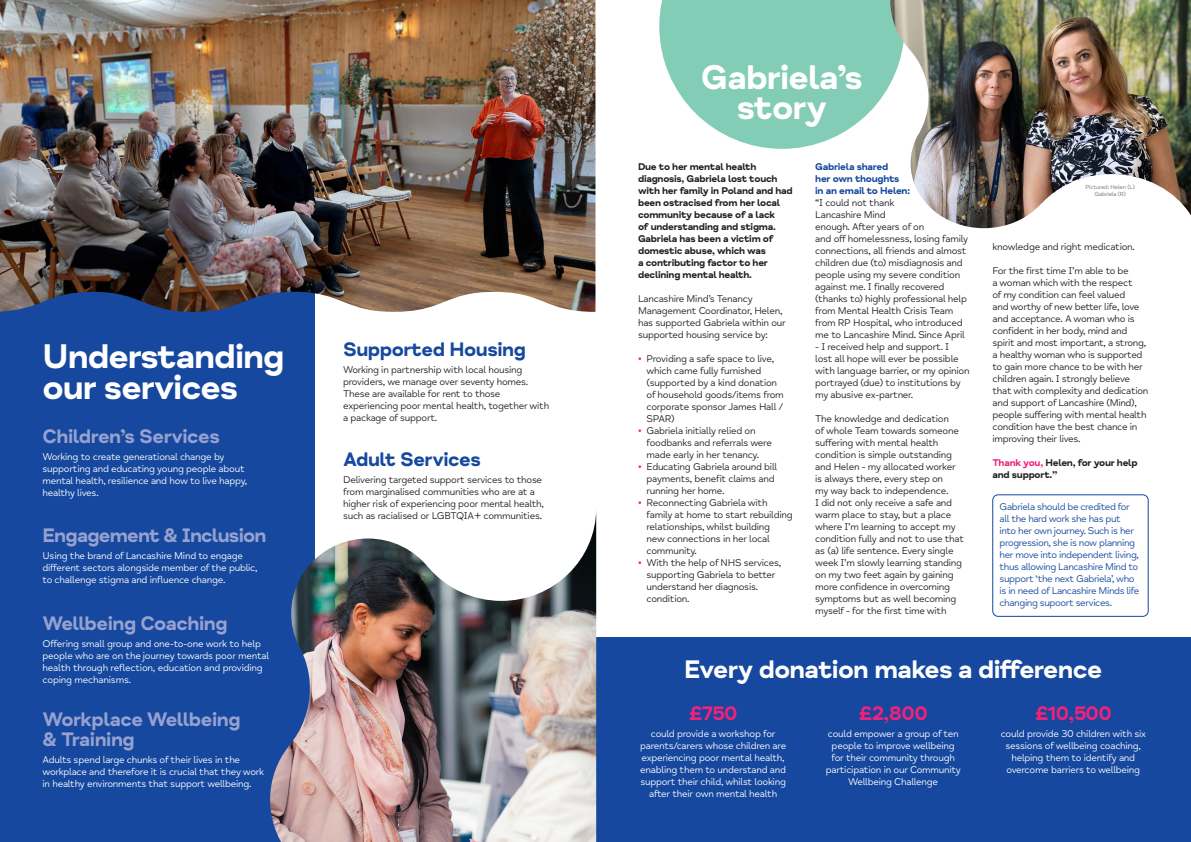
<style>
.page{position:relative;width:1191px;height:842px;background:#fff}
.page>*{position:absolute;margin:0;border:0;box-sizing:border-box;transform-origin:0 0}
.t1{font:700 35px/31px "Mind Meridian";letter-spacing:-.03em;color:#fff}
.t2{font:700 26px "Mind Meridian";letter-spacing:-.025em;color:#fff}
.t3{font:700 20px "Mind Meridian";letter-spacing:-.025em;color:#96a1d0}
.t4{font:700 20px "Mind Meridian";letter-spacing:-.025em;color:#15489e}
.t5{font:700 20px "Mind Meridian";letter-spacing:-.025em;color:#ee227b}
.t6{font:10px/12px "Mind Meridian";letter-spacing:-.025em;color:#231f20}
.t7{font:10px/12px "Mind Meridian";letter-spacing:-.025em;color:#fff}
.t8{font:700 10px/12px "Mind Meridian";letter-spacing:-.025em;color:#231f20}
.t9{font:10px/12px "Mind Meridian";letter-spacing:-.04em;color:#15489e}
.t10{font:700 10px "Mind Meridian";letter-spacing:-.025em;color:#15489e}
.t11{font:6px "Mind Meridian";letter-spacing:-.025em;color:#6c6d70}
.s1{color:#ee227b}
</style>
<div class="page">
<div style="left:992px;top:495px;width:156px;height:122px;border:1px solid #15489e;border-radius:5px"></div>
<div style="left:0;top:0;width:315px;height:842px;background:#15489e"></div>
<div style="left:595px;top:638px;width:596px;height:204px;background:#15489e"></div>
<img style="left:270px;top:515px;width:326px;height:327px">
<img style="left:0;top:0;width:595px;height:312px">
<svg style="left:659px;top:0;width:231px;height:149px"></svg>
<img style="left:890px;top:0;width:301px;height:228px">
<p class="t1" style="left:43px;top:342px;width:244px">Understanding our services</p>
<p class="t3" style="left:43px;top:424px;width:179px">Children’s Services</p>
<p class="t7" style="left:43px;top:451px;width:206px">Working to create generational change by supporting and educating young people about mental health, resilience and how to live happy, healthy lives.</p>
<p class="t3" style="left:43px;top:523px;width:226px">Engagement &amp; Inclusion</p>
<p class="t7" style="left:43px;top:550px;width:216px">Using the brand of Lancashire Mind to engage different sectors alongside member of the public, to challenge stigma and influence change.</p>
<p class="t3" style="left:43px;top:611px;width:187px">Wellbeing Coaching</p>
<p class="t7" style="left:43px;top:638px;width:228px">Offering small group and one-to-one work to help people who are on the journey towards poor mental health through reflection, education and providing coping mechanisms.</p>
<p class="t3" style="left:43px;top:708px;width:200px">Workplace Wellbeing</p>
<p class="t3" style="left:43px;top:728px;width:94px">&amp; Training</p>
<p class="t7" style="left:43px;top:754px;width:223px">Adults spend large chunks of their lives in the workplace and therefore it is crucial that they work in healthy environments that support wellbeing.</p>
<p class="t4" style="left:343px;top:337px;width:184px">Supported Housing</p>
<p class="t6" style="left:343px;top:363px;width:208px">Working in partnership with local housing providers, we manage over seventy homes.<br>These are available for rent to those experiencing poor mental health, together with a package of support.</p>
<p class="t4" style="left:343px;top:447px;width:139px">Adult Services</p>
<p class="t6" style="left:343px;top:474px;width:202px">Delivering targeted support services to those from marginalised communities who are at a higher risk of experiencing poor mental health, such as racialised or LGBTQIA+ communities.</p>
<p class="t1" style="left:701px;top:62px;width:164px;line-height:30px;text-align:center">Gabriela’s story</p>
<p class="t8" style="left:638px;top:161px;width:156px">Due to her mental health diagnosis, Gabriela lost touch with her family in Poland and had been ostracised from her local community because of a lack<br>of understanding and stigma.<br>Gabriela has been a victim of domestic abuse, which was<br>a contributing factor to her declining mental health.</p>
<p class="t6" style="left:638px;top:293px;width:149px">Lancashire Mind’s Tenancy<br>Management Coordinator, Helen, has supported Gabriela within our supported housing service by:</p>
<p class="t6" style="left:646px;top:353px;width:139px;text-indent:-9px"><span class="s1">•</span> Providing a safe space to live, which came fully furnished (supported by a kind donation of household goods/items from corporate sponsor James Hall /<br>SPAR)</p>
<p class="t6" style="left:646px;top:425px;width:127px;text-indent:-9px"><span class="s1">•</span> Gabriela initially relied on foodbanks and referrals were made early in her tenancy.</p>
<p class="t6" style="left:646px;top:461px;width:132px;text-indent:-9px"><span class="s1">•</span> Educating Gabriela around bill payments, benefit claims and running her home.</p>
<p class="t6" style="left:646px;top:497px;width:148px;text-indent:-9px"><span class="s1">•</span> Reconnecting Gabriela with family at home to start rebuilding relationships, whilst building<br>new connections in her local community.</p>
<p class="t6" style="left:646px;top:557px;width:136px;text-indent:-9px"><span class="s1">•</span> With the help of NHS services, supporting Gabriela to better understand her diagnosis. condition.</p>
<p class="t10" style="left:815px;top:161px;width:74px">Gabriela shared</p>
<p class="t10" style="left:815px;top:173px;width:86px">her own thoughts</p>
<p class="t10" style="left:815px;top:185px;width:96px">in an email to Helen:</p>
<p class="t6" style="left:815px;top:197px;width:80px">“I could not thank</p>
<p class="t6" style="left:815px;top:209px;width:72px">Lancashire Mind</p>
<p class="t6" style="left:815px;top:221px;width:110px">enough. After years of on</p>
<p class="t6" style="left:815px;top:233px;width:154px">and off homelessness, losing family connections, all friends and almost children due (to) misdiagnosis and people using my severe condition against me. I finally recovered (thanks to) highly professional help from Mental Health Crisis Team from RP Hospital, who introduced me to Lancashire Mind. Since April</p>
<p class="t6" style="left:815px;top:341px;width:156px">- I received help and support. I<br>lost all hope will ever be possible with language barrier, or my opinion portrayed (due) to institutions by my abusive ex-partner.</p>
<p class="t6" style="left:815px;top:413px;width:150px">The knowledge and dedication<br>of whole Team towards someone suffering with mental health condition is simple outstanding and Helen - my allocated worker is always there, every step on<br>my way back to independence.<br>I did not only receive a safe and warm place to stay, but a place where I’m learning to accept my condition fully and not to use that as (a) life sentence. Every single week I’m slowly learning standing on my two feet again by gaining more confidence in overcoming symptoms but as well becoming myself - for the first time with</p>
<p class="t11" style="left:1085px;top:183px;width:51px">Pictured: Helen (L)</p>
<p class="t11" style="left:1094px;top:190px;width:33px">Gabriela (R)</p>
<p class="t6" style="left:992px;top:241px;width:144px">knowledge and right medication.</p>
<p class="t6" style="left:992px;top:265px;width:157px">For the first time I’m able to be<br>a woman which with the respect<br>of my condition can feel valued<br>and worthy of new better life, love and acceptance. A woman who is confident in her body, mind and spirit and most important, a strong, a healthy woman who is supported to gain more chance to be with her children again. I strongly believe that with complexity and dedication and support of Lancashire (Mind), people suffering with mental health condition have the best chance in improving their lives.</p>
<p class="t8" style="left:992px;top:457px;width:146px"><span class="s1">Thank you,</span> Helen, for your help and support.”</p>
<p class="t9" style="left:999px;top:501px;width:141px">Gabriela should be credited for all the hard work she has put into her own journey. Such is her progression, she is now planning her move into independent living, thus allowing Lancashire Mind to support ‘the next Gabriela’, who is in need of Lancashire Minds life changing supoort services.</p>
<p class="t2" style="left:684px;top:653px;width:419px">Every donation makes a difference</p>
<p class="t5" style="left:689px;top:701px;width:50px">£750</p>
<p class="t7" style="left:640px;top:728px;width:148px;text-align:center">could provide a workshop for parents/carers whose children are experiencing poor mental health, enabling them to understand and support their child, whilst looking after their own mental health</p>
<p class="t5" style="left:858px;top:701px;width:71px">£2,800</p>
<p class="t7" style="left:825px;top:728px;width:136px;text-align:center">could empower a group of ten people to improve wellbeing for their community through participation in our Community<br>Wellbeing Challenge</p>
<p class="t5" style="left:1034px;top:701px;width:79px">£10,500</p>
<p class="t7" style="left:1000px;top:728px;width:147px;text-align:center">could provide 30 children with six sessions of wellbeing coaching, helping them to identify and overcome barriers to wellbeing</p>
</div>
